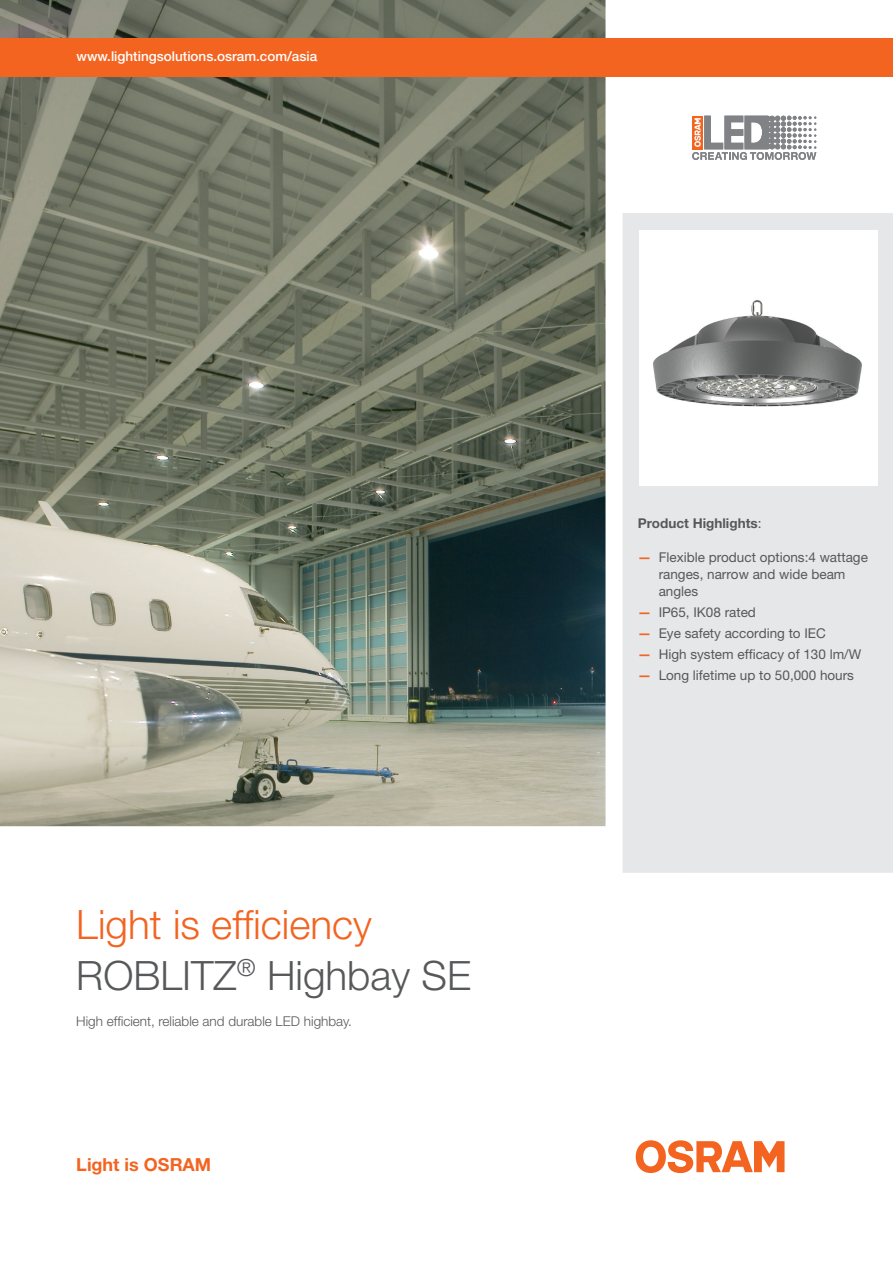
<style>
.page{position:relative;width:893px;height:1263px;background:#fff}
.page>*{position:absolute;margin:0;border:0;box-sizing:border-box;transform-origin:0 0}
.t1{font:300 40.5px/51px "Helvetica Neue LT Pro";color:#f36421}
.t2{font:700 18px "Helvetica Neue LT Pro";color:#f36421}
.t3{font:13.5px/16.8px "Helvetica Neue LT Pro";color:#57585a}
.t4{font:300 13.5px "Helvetica Neue LT Pro";color:#57585a}
.t5{font:500 13.5px "Helvetica Neue LT Std";color:#fff}
.t6{font:700 13.5px "Helvetica Neue LT Pro";color:#57585a}
.s1{color:#57585a}
.s2{font-weight:400}
.s3{font-weight:700;color:#f36421}
</style>
<div class="page">
<img style="left:0;top:0;width:605px;height:826px">
<div style="left:622px;top:213px;width:271px;height:660px;background:#e6e7e9"></div>
<svg style="left:636px;top:1140px;width:148px;height:33px"></svg>
<div style="left:0;top:38px;width:893px;height:39px;background:#f36421"></div>
<svg style="left:692px;top:116px;width:124px;height:44px"></svg>
<div style="left:639px;top:231px;width:238px;height:255px;background:#fff"></div>
<img style="left:653px;top:300px;width:209px;height:107px">
<p class="t5" style="left:77px;top:48px;width:242px">www.lightingsolutions.osram.com/asia</p>
<h1 class="t1" style="left:76px;top:898px;width:396px">Light is efficiency<br><span class="s1">ROBLITZ</span><sup>®</sup> <span class="s1">Highbay SE</span></h1>
<p class="t4" style="left:76px;top:1012px;width:277px">High efficient, reliable and durable LED highbay.</p>
<h2 class="t2" style="left:76px;top:1153px;width:136px">Light is OSRAM</h2>
<p class="t6" style="left:638px;top:515px;width:125px">Product Highlights<span class="s2">:</span></p>
<p class="t3" style="left:659px;top:549px;width:211px;text-indent:-21px"><span class="s3">—</span> Flexible product options:4 wattage ranges, narrow and wide beam angles</p>
<p class="t3" style="left:638px;top:603px;width:120px"><span class="s3">—</span> IP65, IK08 rated</p>
<p class="t3" style="left:638px;top:624px;width:190px"><span class="s3">—</span> Eye safety according to IEC</p>
<p class="t3" style="left:638px;top:645px;width:225px"><span class="s3">—</span> High system efficacy of 130 lm/W</p>
<p class="t3" style="left:638px;top:666px;width:218px"><span class="s3">—</span> Long lifetime up to 50,000 hours</p>
</div>
